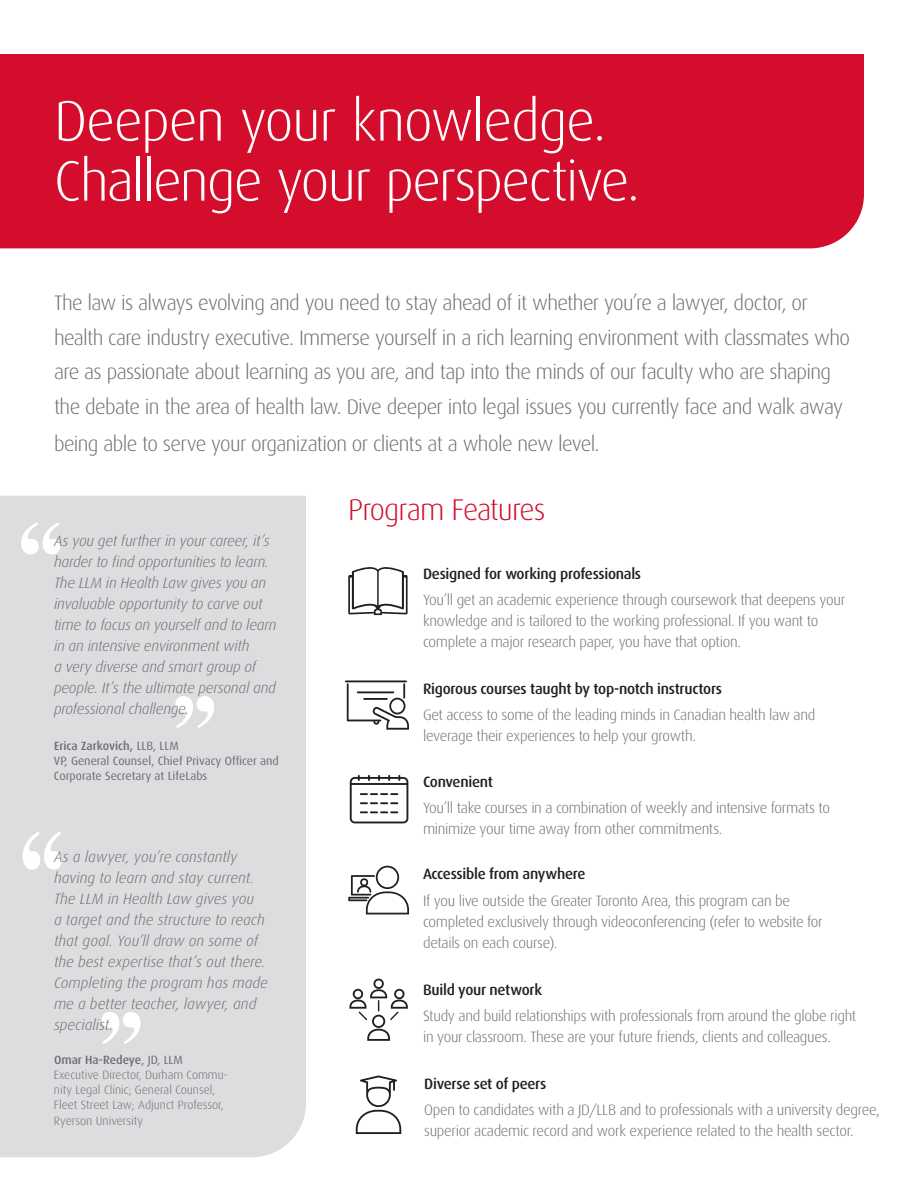
<style>
.page{position:relative;width:918px;height:1188px;background:#fff}
.page>*{position:absolute;margin:0;border:0;box-sizing:border-box;transform-origin:0 0}
.t1{font:300 57px/60px "Dax";letter-spacing:-.03em;color:#fff}
.t2{font:300 30px "Dax";letter-spacing:-.03em;color:#d30d2b}
.t3{font:300 21px/34.5px "Dax";letter-spacing:-.03em;color:#6c6d70}
.t4{font:300 15px/21px "Dax";letter-spacing:-.02em;color:#6c6d70}
.t5{font:italic 300 15px/21px "Dax";letter-spacing:-.005em;color:#6c6d70}
.t6{font:500 15px "Dax";letter-spacing:-.02em;color:#231f20}
.t7{font:300 12px/15px "Dax";color:#6c6d70}
.t8{font:12px/15px "Dax";color:#6c6d70}
.t9{font:500 12px "Dax";color:#6c6d70}
.s1{font-weight:400}
</style>
<div class="page">
<div style="left:0;top:496px;width:306px;height:661px;background:#dcdddf"></div>
<div style="left:0;top:54px;width:864px;height:194px;background:#d30d2b"></div>
<svg style="left:23px;top:831px;width:39px;height:39px"></svg>
<svg style="left:175px;top:696px;width:39px;height:32px"></svg>
<svg style="left:102px;top:1012px;width:39px;height:32px"></svg>
<svg style="left:21px;top:522px;width:39px;height:32px"></svg>
<svg style="left:348px;top:866px;width:61px;height:48px"></svg>
<svg style="left:356px;top:1075px;width:45px;height:59px"></svg>
<hr style="left:345px;top:680px;width:62px;height:2px;background:#231f20">
<svg style="left:347px;top:683px;width:62px;height:47px"></svg>
<svg style="left:349px;top:979px;width:59px;height:62px"></svg>
<svg style="left:348px;top:567px;width:60px;height:48px"></svg>
<svg style="left:350px;top:775px;width:58px;height:48px"></svg>
<p class="t1" style="left:54px;top:92px;width:588px">Deepen your knowledge.<br>Challenge your perspective.</p>
<p class="t3" style="left:54px;top:286px;width:798px">The law is always evolving and you need to stay ahead of it whether you’re a lawyer, doctor, or health care industry executive. Immerse yourself in a rich learning environment with classmates who are as passionate about learning as you are, and tap into the minds of our faculty who are shaping the debate in the area of health law. Dive deeper into legal issues you currently face and walk away</p>
<p class="t3" style="left:54px;top:427px;width:547px">being able to serve your organization or clients at a whole new level.</p>
<p class="t5" style="left:54px;top:531px;width:224px">As you get further in your career, it’s harder to find opportunities to learn.<br>The LLM in Health Law gives you an invaluable opportunity to carve out time to focus on yourself and to learn in an intensive environment with<br>a very diverse and smart group of people. It’s the ultimate personal and professional challenge.</p>
<p class="t9" style="left:54px;top:739px;width:126px">Erica Zarkovich, <span class="s1">LLB, LLM</span></p>
<p class="t8" style="left:54px;top:754px;width:226px">VP, General Counsel, Chief Privacy Officer and<br>Corporate Secretary at LifeLabs</p>
<p class="t5" style="left:54px;top:846px;width:215px">As a lawyer, you’re constantly having to learn and stay current.<br>The LLM in Health Law gives you<br>a target and the structure to reach that goal. You’ll draw on some of the best expertise that’s out there.<br>Completing the program has made me a better teacher, lawyer, and specialist.</p>
<p class="t9" style="left:54px;top:1053px;width:130px">Omar Ha-Redeye<span class="s1">, JD, LLM</span></p>
<p class="t7" style="left:54px;top:1067px;width:175px">Executive Director, Durham Commu&shy;nity Legal Clinic; General Counsel,<br>Fleet Street Law; Adjunct Professor,</p>
<p class="t7" style="left:54px;top:1114px;width:91px">Ryerson University</p>
<p class="t2" style="left:348px;top:493px;width:199px">Program Features</p>
<p class="t6" style="left:423px;top:565px;width:220px">Designed for working professionals</p>
<p class="t4" style="left:423px;top:590px;width:424px">You’ll get an academic experience through coursework that deepens your knowledge and is tailored to the working professional. If you want to complete a major research paper, you have that option.</p>
<p class="t6" style="left:423px;top:680px;width:301px">Rigorous courses taught by top-notch instructors</p>
<p class="t4" style="left:423px;top:705px;width:394px">Get access to some of the leading minds in Canadian health law and leverage their experiences to help your growth.</p>
<p class="t6" style="left:423px;top:773px;width:71px">Convenient</p>
<p class="t4" style="left:423px;top:798px;width:408px">You’ll take courses in a combination of weekly and intensive formats to minimize your time away from other commitments.</p>
<p class="t6" style="left:423px;top:866px;width:164px">Accessible from anywhere</p>
<p class="t4" style="left:423px;top:890px;width:401px">If you live outside the Greater Toronto Area, this program can be completed exclusively through videoconferencing (refer to website for details on each course).</p>
<p class="t6" style="left:423px;top:981px;width:120px">Build your network</p>
<p class="t4" style="left:423px;top:1006px;width:435px">Study and build relationships with professionals from around the globe right in your classroom. These are your future friends, clients and colleagues.</p>
<p class="t6" style="left:424px;top:1075px;width:124px">Diverse set of peers</p>
<p class="t4" style="left:424px;top:1100px;width:457px">Open to candidates with a JD/LLB and to professionals with a university degree, superior academic record and work experience related to the health sector.</p>
</div>
